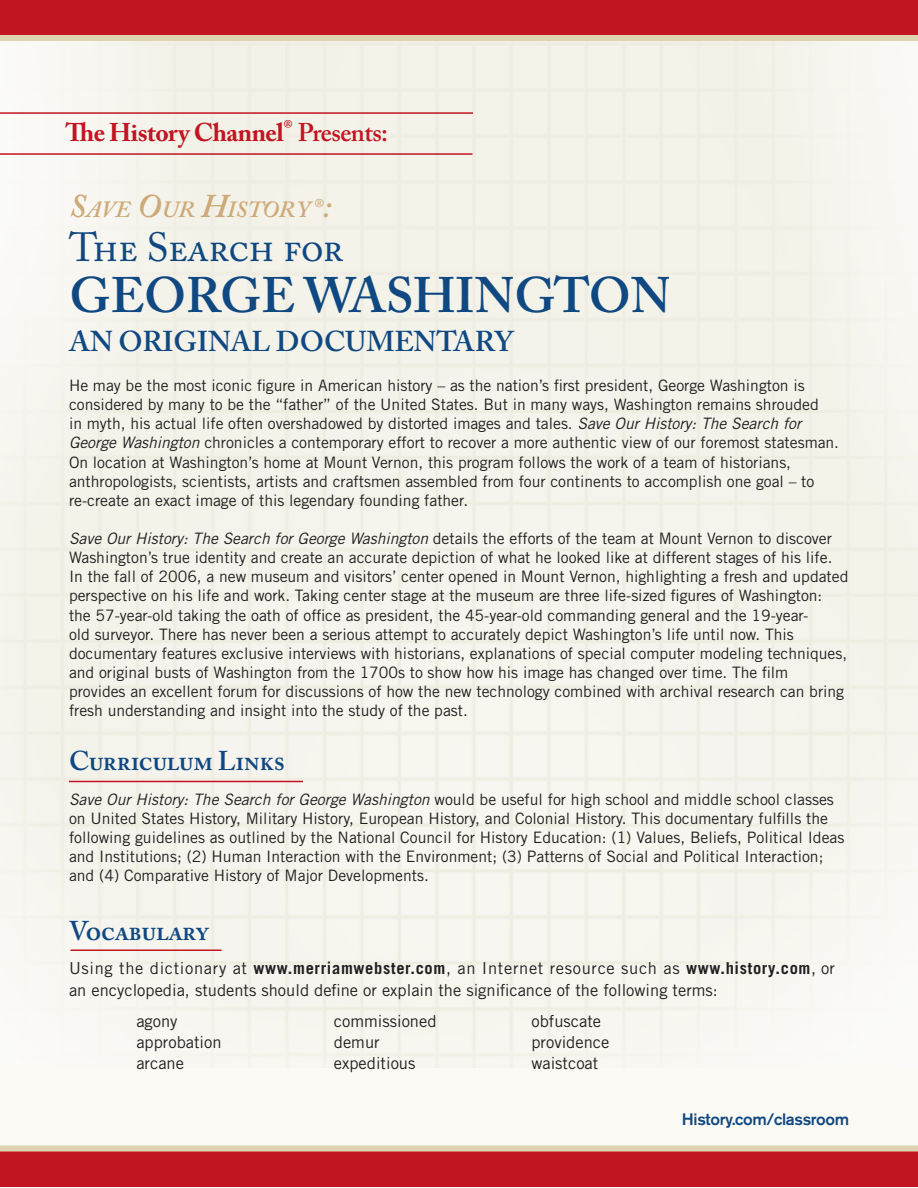
<style>
.page{position:relative;width:918px;height:1188px;background:#f5f4ec}
.page>*{position:absolute;margin:0;border:0;box-sizing:border-box;transform-origin:0 0}
.t1{font:600 49.5px "Adobe Caslon Pro";letter-spacing:.14em;color:#104881}
.t2{font:40.5px "Adobe Caslon Pro";letter-spacing:-.02em;color:#104881}
.t3{font:600 28.5px "Adobe Caslon Pro";letter-spacing:.17em;color:#104881}
.t4{font:600 27px "Adobe Caslon Pro";letter-spacing:-.02em;color:#104881}
.t5{font:700 25.5px "Adobe Caslon Pro";color:#c21421}
.t6{font:italic 600 23.1px "Adobe Caslon Pro";color:#ceaa7a}
.t7{font:16.5px/21px "Trade Gothic";color:#231f20}
.t8{font:500 16.5px "Akzidenz Grotesk BE";letter-spacing:-.02em;color:#104881}
.t9{font:15.75px/19.2px "Trade Gothic";color:#231f20}
.s1{font-weight:600}
.s2{font-size:33px}
.s3{font-style:italic}
.s4{font-weight:700}
</style>
<div class="page">
<div style="left:0;top:0;width:918px;height:40px;background:#c21421"></div>
<div style="left:0;top:35px;width:918px;height:6px;background:#ded5b0"></div>
<div style="left:0;top:1146px;width:918px;height:40px;background:#c21421"></div>
<div style="left:0;top:1146px;width:918px;height:6px;background:#ded5b0"></div>
<hr style="left:0;top:112px;width:473px;height:2px;background:#c21421">
<hr style="left:0;top:153px;width:472px;height:2px;background:#c21421">
<hr style="left:69px;top:781px;width:234px;height:1px;background:#c21421">
<hr style="left:70px;top:950px;width:152px;height:1px;background:#c21421">
<h3 class="t5" style="left:65px;top:118px;width:324px">The History Channel<sup>®</sup> <span class="s1">PRESENTS:</span></h3>
<h3 class="t6" style="left:69px;top:195px;width:264px"><span class="s2">S</span>AVE <span class="s2">O</span>UR <span class="s2">H</span>ISTORY <sup>®</sup><span class="s2">:</span></h3>
<h2 class="t2" style="left:69px;top:223px;width:276px">The Search for</h2>
<h1 class="t1" style="left:69px;top:266px;width:153px">GEORGE</h1>
<h1 class="t1" style="left:304px;top:266px;width:369px">WASHINGTON</h1>
<h3 class="t3" style="left:69px;top:324px;width:440px">AN ORIGINAL DOCUMENTARY</h3>
<p class="t9" style="left:69px;top:376px;width:772px">He may be the most iconic figure in American history – as the nation’s first president, George Washington is considered by many to be the “father” of the United States. But in many ways, Washington remains shrouded<br>in myth, his actual life often overshadowed by distorted images and tales. <span class="s3">Save Our History: The Search for George Washington</span> chronicles a contemporary effort to recover a more authentic view of our foremost statesman.<br>On location at Washington’s home at Mount Vernon, this program follows the work of a team of historians, anthropologists, scientists, artists and craftsmen assembled from four continents to accomplish one goal – to re-create an exact image of this legendary founding father.</p>
<p class="t9" style="left:69px;top:529px;width:781px"><span class="s3">Save Our History: The Search for George Washington</span> details the efforts of the team at Mount Vernon to discover Washington’s true identity and create an accurate depiction of what he looked like at different stages of his life.<br>In the fall of 2006, a new museum and visitors’ center opened in Mount Vernon, highlighting a fresh and updated perspective on his life and work. Taking center stage at the museum are three life-sized figures of Washington:<br>the 57-year-old taking the oath of office as president, the 45-year-old commanding general and the 19-year-<br>old surveyor. There has never been a serious attempt to accurately depict Washington’s life until now. This documentary features exclusive interviews with historians, explanations of special computer modeling techniques, and original busts of Washington from the 1700s to show how his image has changed over time. The film provides an excellent forum for discussions of how the new technology combined with archival research can bring fresh understanding and insight into the study of the past.</p>
<h3 class="t4" style="left:69px;top:745px;width:218px">CURRICULUM LINKS</h3>
<p class="t9" style="left:69px;top:789px;width:777px"><span class="s3">Save Our History: The Search for George Washington</span> would be useful for high school and middle school classes on United States History, Military History, European History, and Colonial History. This documentary fulfills the following guidelines as outlined by the National Council for History Education: (1) Values, Beliefs, Political Ideas and Institutions; (2) Human Interaction with the Environment; (3) Patterns of Social and Political Interaction; and (4) Comparative History of Major Developments.</p>
<h3 class="t4" style="left:69px;top:915px;width:142px">VOCABULARY</h3>
<p class="t7" style="left:69px;top:957px;width:767px;line-height:22px">Using the dictionary at <span class="s4">www.merriamwebster.com</span>, an Internet resource such as <span class="s4">www.history.com</span>, or an encyclopedia, students should define or explain the significance of the following terms:</p>
<p class="t7" style="left:136px;top:1010px;width:87px">agony approbation arcane</p>
<p class="t7" style="left:334px;top:1010px;width:104px">commissioned demur expeditious</p>
<p class="t7" style="left:531px;top:1010px;width:79px">obfuscate providence waistcoat</p>
<p class="t8" style="left:682px;top:1110px;width:169px">History.com/classroom</p>
</div>
